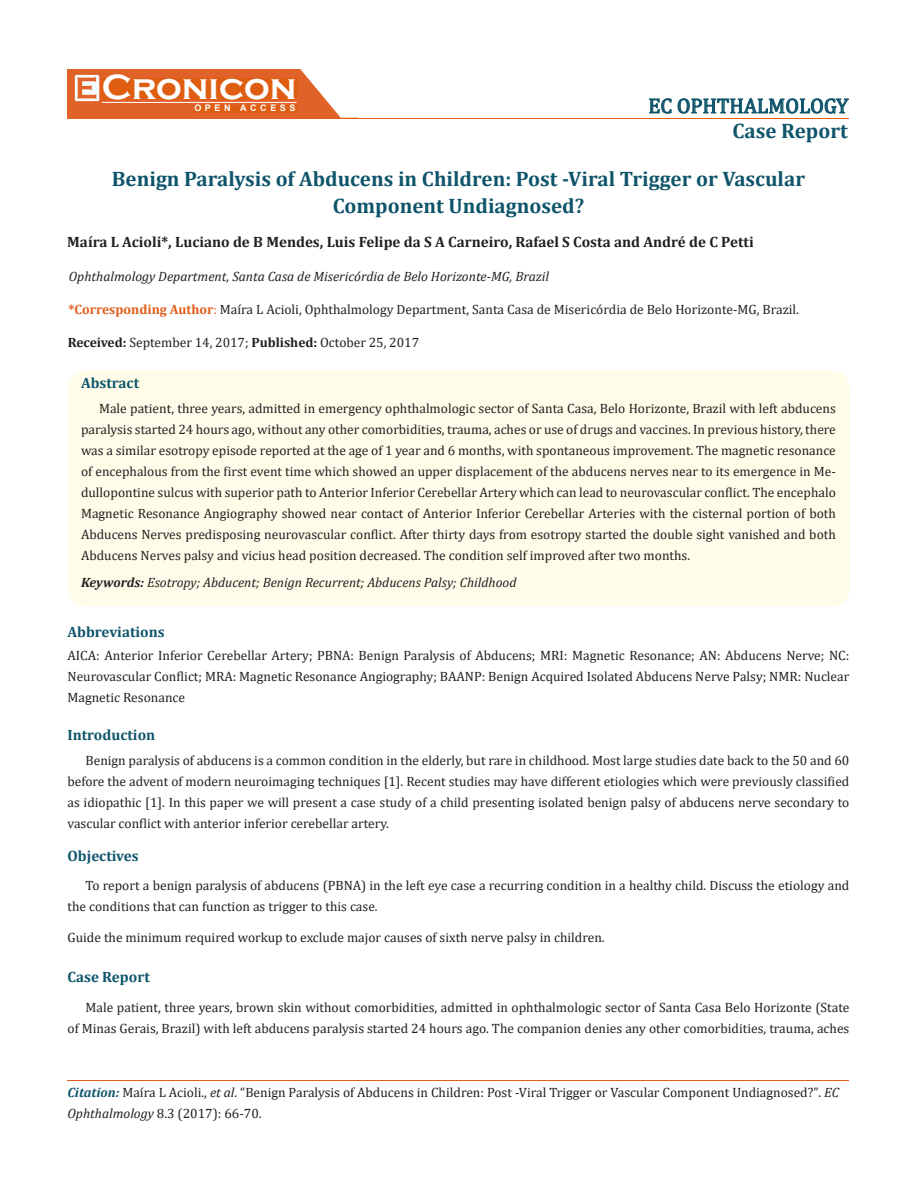
<style>
.page{position:relative;width:917px;height:1190px;background:#fff}
.page>*{position:absolute;margin:0;border:0;box-sizing:border-box;transform-origin:0 0}
.t1{font:700 36px "Copperplate Gothic";color:#fff}
.t2{font:700 21px/27px "Cambria";color:#0e546a;text-align:center}
.t3{font:21px "Cambria";color:#0e546a}
.t4{font:700 15px "Cambria";color:#231f20}
.t5{font:700 15px "Cambria";color:#0e546a}
.t6{font:13.5px/21px "Cambria";color:#231f20;text-align:justify}
.t7{font:italic 13.5px "Cambria";color:#231f20}
.t8{font:700 9px "Arial";letter-spacing:.4em;color:#fff}
.s1{font-weight:700;color:#e05d1a}
.s2{color:#e05d1a}
.s3{font-weight:700}
.s4{font-weight:700;font-style:italic;color:#0e546a}
.s5{font-style:italic}
.s6{font-size:13.35px}
</style>
<div class="page">
<div style="left:67px;top:70px;width:290px;height:49px;background:#e06228"></div>
<svg style="left:300px;top:69px;width:58px;height:49px"></svg>
<img style="left:75px;top:75px;width:24px;height:26px">
<div style="left:102px;top:79px;width:195px;height:21px;background:#df5d11"></div>
<div style="left:194px;top:105px;width:103px;height:7px;background:#df5d11"></div>
<svg style="left:649px;top:98px;width:200px;height:16px"></svg>
<hr style="left:102px;top:102px;width:194px;height:1px;background:#fff">
<hr style="left:279px;top:118px;width:569px;height:1px;background:#e05d1a">
<hr style="left:67px;top:1080px;width:782px;height:1px;background:#e05d1a">
<div style="left:67px;top:370px;width:782px;height:236px;background:#fffde9;border-radius:18px"></div>
<p class="t1" style="left:102px;top:68px;width:196px">Cronicon</p>
<p class="t8" style="left:194px;top:102px;width:103px">OPEN ACCESS</p>
<p class="t3" style="left:648px;top:93px;width:201px">EC OPHTHALMOLOGY</p>
<p class="t2" style="left:732px;top:116px;width:117px">Case Report</p>
<p class="t2" style="left:112px;top:164px;width:694px">Benign Paralysis of Abducens in Children: Post -Viral Trigger or Vascular<br>Component Undiagnosed?</p>
<p class="t4" style="left:67px;top:231px;width:688px">Maíra L Acioli*, Luciano de B Mendes, Luis Felipe da S A Carneiro, Rafael S Costa and André de C Petti</p>
<p class="t7" style="left:69px;top:266px;width:482px">Ophthalmology Department, Santa Casa de Misericórdia de Belo Horizonte-MG, Brazil</p>
<p class="t6" style="left:68px;top:298px;width:732px"><span class="s1">*Corresponding Author</span><span class="s2">:</span> Maíra L Acioli, Ophthalmology Department, Santa Casa de Misericórdia de Belo Horizonte-MG, Brazil.</p>
<p class="t6" style="left:68px;top:332px;width:353px"><span class="s3">Received:</span> September 14, 2017; <span class="s3">Published:</span> October 25, 2017</p>
<p class="t5" style="left:81px;top:373px;width:60px">Abstract</p>
<p class="t6" style="left:81px;top:398px;width:756px;text-indent:18px">Male patient, three years, admitted in emergency ophthalmologic sector of Santa Casa, Belo Horizonte, Brazil with left abducens paralysis started 24 hours ago, without any other comorbidities, trauma, aches or use of drugs and vaccines. In previous history, there was a similar esotropy episode reported at the age of 1 year and 6 months, with spontaneous improvement. The magnetic resonance of encephalous from the first event time which showed an upper displacement of the abducens nerves near to its emergence in Me&shy;dullopontine sulcus with superior path to Anterior Inferior Cerebellar Artery which can lead to neurovascular conflict. The encephalo Magnetic Resonance Angiography showed near contact of Anterior Inferior Cerebellar Arteries with the cisternal portion of both Abducens Nerves predisposing neurovascular conflict. After thirty days from esotropy started the double sight vanished and both Abducens Nerves palsy and vicius head position decreased. The condition self improved after two months.</p>
<p class="t7" style="left:81px;top:573px;width:437px"><span class="s3">Keywords:</span> Esotropy; Abducent; Benign Recurrent; Abducens Palsy; Childhood</p>
<p class="t5" style="left:67px;top:621px;width:99px">Abbreviations</p>
<p class="t6" style="left:67px;top:645px;width:783px">AICA: Anterior Inferior Cerebellar Artery; PBNA: Benign Paralysis of Abducens; MRI: Magnetic Resonance; AN: Abducens Nerve; NC:<br>Neurovascular Conflict; MRA: Magnetic Resonance Angiography; BAANP: Benign Acquired Isolated Abducens Nerve Palsy; NMR: Nuclear Magnetic Resonance</p>
<p class="t5" style="left:67px;top:724px;width:89px">Introduction</p>
<p class="t6" style="left:67px;top:750px;width:783px;text-indent:18px">Benign paralysis of abducens is a common condition in the elderly, but rare in childhood. Most large studies date back to the 50 and 60 before the advent of modern neuroimaging techniques [1]. Recent studies may have different etiologies which were previously classified as idiopathic [1]. In this paper we will present a case study of a child presenting isolated benign palsy of abducens nerve secondary to vascular conflict with anterior inferior cerebellar artery.</p>
<p class="t5" style="left:67px;top:845px;width:73px">Objectives</p>
<p class="t6" style="left:67px;top:874px;width:783px;text-indent:18px">To report a benign paralysis of abducens (PBNA) in the left eye case a recurring condition in a healthy child. Discuss the etiology and the conditions that can function as trigger to this case.</p>
<p class="t6" style="left:67px;top:927px;width:538px">Guide the minimum required workup to exclude major causes of sixth nerve palsy in children.</p>
<p class="t5" style="left:67px;top:965px;width:84px">Case Report</p>
<p class="t6" style="left:67px;top:997px;width:783px;text-align:right">Male patient, three years, brown skin without comorbidities, admitted in ophthalmologic sector of Santa Casa Belo Horizonte (State<br>of Minas Gerais, Brazil) with left abducens paralysis started 24 hours ago. The companion denies any other comorbidities, trauma, aches</p>
<p class="t6" style="left:67px;top:1081px;width:773px"><span class="s4">Citation:</span> Maíra L Acioli., <span class="s5">et al</span>. “Benign Paralysis of Abducens in Children: Post -Viral Trigger or Vascular Component Undiagnosed?”<span class="s6">.</span> <span class="s5">EC<br>Ophthalmology</span> <span class="s6">8</span>.3 (2017): 66-70.</p>
</div>
